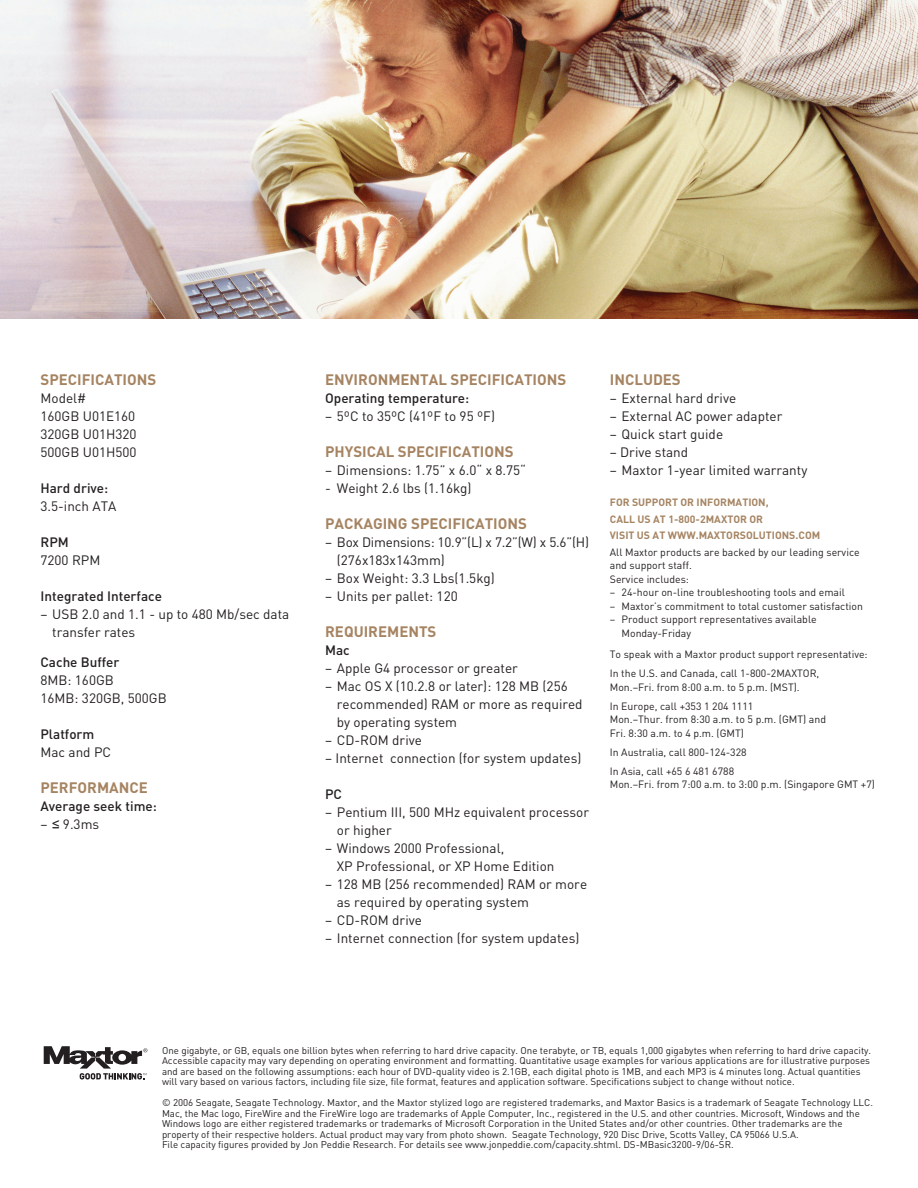
<style>
.page{position:relative;width:918px;height:1188px;background:#fff}
.page>*{position:absolute;margin:0;border:0;box-sizing:border-box;transform-origin:0 0}
.Header_-_All_Caps{font:700 15px "DIN";color:#a68462}
.Bullet_Body_Copy{font:13.5px/18px "DIN";color:#231f20}
.Body_Copy{font:13.5px/18px "DIN";color:#231f20}
.System_Requirements{font:500 13.5px "DIN";color:#231f20}
.Bullet_Body_Copy-2{font:500 13.5px "DIN";color:#231f20}
.Figure_Copy_First_li{font:10.5px/13.5px "DIN";color:#231f20}
.Figure_Header{font:10.5px/13.5px "DIN";color:#231f20}
.Figure_Header-2{font:700 10.5px "DIN";color:#a68462}
.Legal_text{font:9.75px/10.5px "DIN";color:#231f20}
.s1{font-family:"Arial"}
</style>
<div class="page">
<img style="left:0;top:0;width:918px;height:319px">
<svg style="left:44px;top:1046px;width:103px;height:34px"></svg>
<p class="Header_-_All_Caps" style="left:40px;top:370px;width:74px">SPECI FICATIONS</p>
<p class="Body_Copy" style="left:40px;top:389px;width:47px">Model#</p>
<p class="Body_Copy" style="left:40px;top:407px;width:98px">160GB U01E160<br>320GB U01H320</p>
<p class="Body_Copy" style="left:40px;top:443px;width:98px">500GB U01H500</p>
<p class="System_Requirements" style="left:40px;top:479px;width:69px">Hard drive:</p>
<p class="Body_Copy" style="left:40px;top:497px;width:77px">3.5-inch ATA</p>
<p class="System_Requirements" style="left:40px;top:533px;width:30px">RPM</p>
<p class="Body_Copy" style="left:40px;top:551px;width:61px">7200 RPM</p>
<p class="System_Requirements" style="left:40px;top:587px;width:123px">Integrated Interface</p>
<p class="Bullet_Body_Copy" style="left:52px;top:605px;width:239px;text-indent:-12px">– USB 2.0 and 1.1 - up to 480 Mb/sec data transfer rates</p>
<p class="System_Requirements" style="left:40px;top:653px;width:81px">Cache Buffer</p>
<p class="Body_Copy" style="left:40px;top:671px;width:75px">8MB: 160GB</p>
<p class="Body_Copy" style="left:40px;top:689px;width:128px">16MB: 320GB, 500GB</p>
<p class="System_Requirements" style="left:40px;top:725px;width:55px">Platform</p>
<p class="Body_Copy" style="left:40px;top:743px;width:72px">Mac and PC</p>
<p class="Header_-_All_Caps" style="left:40px;top:778px;width:49px">PERFORMAN</p>
<p class="Header_-_All_Caps" style="left:130px;top:778px;width:18px">CE</p>
<p class="System_Requirements" style="left:40px;top:797px;width:118px">Average seek time:</p>
<p class="Bullet_Body_Copy" style="left:40px;top:815px;width:60px">– <span class="s1">≤</span> 9.3ms</p>
<p class="Header_-_All_Caps" style="left:325px;top:369px;width:39px">ENVIRONMENTAL</p>
<p class="Header_-_All_Caps" style="left:450px;top:369px;width:74px">SPECI FICATIONS</p>
<p class="System_Requirements" style="left:325px;top:389px;width:146px">Operating temperature:</p>
<p class="Bullet_Body_Copy" style="left:325px;top:406px;width:171px">– 5ºC to 35ºC (41ºF to 95 ºF)</p>
<p class="Header_-_All_Caps" style="left:325px;top:441px;width:147px">PHYSICAL SPECI FICATIONS</p>
<p class="Bullet_Body_Copy" style="left:325px;top:460px;width:202px">– Dimensions: 1.75” x 6.0“ x 8.75“</p>
<p class="Bullet_Body_Copy" style="left:325px;top:478px;width:148px">- Weight 2.6 lbs (1.16kg)</p>
<p class="Header_-_All_Caps" style="left:325px;top:513px;width:160px">PACKAGING SPECI FICATIONS</p>
<p class="Bullet_Body_Copy" style="left:325px;top:532px;width:265px">– Box Dimensions: 10.9”(L) x 7.2”(W) x 5.6”(H)</p>
<p class="Bullet_Body_Copy" style="left:337px;top:550px;width:110px">(276x183x143mm)</p>
<p class="Bullet_Body_Copy" style="left:325px;top:568px;width:171px">– Box Weight: 3.3 Lbs(1.5kg)</p>
<p class="Bullet_Body_Copy" style="left:325px;top:586px;width:134px">– Units per pallet: 120</p>
<p class="Header_-_All_Caps" style="left:325px;top:621px;width:39px">REQUIREMENTS</p>
<p class="System_Requirements" style="left:325px;top:641px;width:26px">Mac</p>
<p class="Bullet_Body_Copy" style="left:325px;top:658px;width:194px">– Apple G4 processor or greater</p>
<p class="Bullet_Body_Copy" style="left:337px;top:676px;width:247px;text-indent:-12px">– Mac OS X (10.2.8 or later): 128 MB (256 recommended) RAM or more as required by operating system</p>
<p class="Bullet_Body_Copy" style="left:325px;top:730px;width:98px">– CD-ROM drive</p>
<p class="Bullet_Body_Copy" style="left:325px;top:748px;width:258px">– Internet connection (for system updates)</p>
<p class="Bullet_Body_Copy-2" style="left:325px;top:785px;width:18px">PC</p>
<p class="Bullet_Body_Copy" style="left:337px;top:802px;width:254px;text-indent:-12px">– Pentium III, 500 MHz equivalent processor or higher</p>
<p class="Bullet_Body_Copy" style="left:337px;top:838px;width:219px;text-indent:-12px">– Windows 2000 Professional,<br>XP Professional, or XP Home Edition</p>
<p class="Bullet_Body_Copy" style="left:337px;top:874px;width:252px;text-indent:-12px">– 128 MB (256 recommended) RAM or more as required by operating system</p>
<p class="Bullet_Body_Copy" style="left:325px;top:910px;width:98px">– CD-ROM drive</p>
<p class="Bullet_Body_Copy" style="left:325px;top:928px;width:256px">– Internet connection (for system updates)</p>
<p class="Header_-_All_Caps" style="left:610px;top:369px;width:63px">INCLUDES</p>
<p class="Bullet_Body_Copy" style="left:610px;top:388px;width:128px">– External hard drive</p>
<p class="Bullet_Body_Copy" style="left:610px;top:406px;width:174px">– External AC power adapter</p>
<p class="Bullet_Body_Copy" style="left:610px;top:424px;width:115px">– Quick start guide</p>
<p class="Bullet_Body_Copy" style="left:610px;top:442px;width:80px">– Drive stand</p>
<p class="Bullet_Body_Copy" style="left:610px;top:460px;width:199px">– Maxtor 1-year limited warranty</p>
<p class="Figure_Header-2" style="left:610px;top:495px;width:160px">FOR SUPPORT OR INFORMATION,</p>
<p class="Figure_Header-2" style="left:610px;top:512px;width:125px">CALL US AT 1-800-2MAXTOR</p>
<p class="Figure_Header-2" style="left:749px;top:512px;width:8px">OR</p>
<p class="Figure_Header-2" style="left:610px;top:528px;width:12px">VISIT</p>
<p class="Figure_Header-2" style="left:637px;top:528px;width:91px">US AT WWW.MAXTOR</p>
<p class="Figure_Header-2" style="left:740px;top:528px;width:74px">SOLUTIONS.COM</p>
<p class="Figure_Header" style="left:610px;top:545px;width:251px">All Maxtor products are backed by our leading service and support staff.<br>Service includes:</p>
<p class="Figure_Header" style="left:610px;top:585px;width:237px">– 24-hour on-line troubleshooting tools and email</p>
<p class="Figure_Header" style="left:610px;top:599px;width:255px">– Maxtor’s commitment to total customer satisfaction</p>
<p class="Figure_Header" style="left:622px;top:612px;width:197px;text-indent:-12px">– Product support representatives available<br>Monday-Friday</p>
<p class="Figure_Copy_First_li" style="left:610px;top:648px;width:259px">To speak with a Maxtor product support representative:</p>
<p class="Figure_Copy_First_li" style="left:610px;top:667px;width:211px">In the U.S. and Canada, call 1-800-2MAXTOR,<br>Mon.–Fri. from 8:00 a.m. to 5 p.m. (MST).</p>
<p class="Figure_Copy_First_li" style="left:610px;top:699px;width:218px">In Europe, call +353 1 204 1111<br>Mon.–Thur. from 8:30 a.m. to 5 p.m. (GMT) and<br>Fri. 8:30 a.m. to 4 p.m. (GMT)</p>
<p class="Figure_Copy_First_li" style="left:610px;top:745px;width:138px">In Australia, call 800-124-328</p>
<p class="Figure_Copy_First_li" style="left:610px;top:764px;width:267px">In Asia, call +65 6 481 6788<br>Mon.–Fri. from 7:00 a.m. to 3:00 p.m. (Singapore GMT +7)</p>
<p class="Legal_text" style="left:162px;top:1045px;width:711px">One gigabyte, or GB, equals one billion bytes when referring to hard drive capacity. One terabyte, or TB, equals 1,000 gigabytes when referring to hard drive capacity.<br>Accessible capacity may vary depending on operating environment and formatting. Quantitative usage examples for various applications are for illustrative purposes and are based on the following assumptions: each hour of DVD-quality video is 2.1GB, each digital photo is 1MB, and each MP3 is 4 minutes long. Actual quantities will vary based on various factors, including file size, file format, features and application software. Specifications subject to change without notice.</p>
<p class="Legal_text" style="left:162px;top:1097px;width:713px">© 2006 Seagate, Seagate Technology. Maxtor, and the Maxtor stylized logo are registered trademarks, and Maxtor Basics is a trademark of Seagate Technology LLC.<br>Mac, the Mac logo, FireWire and the FireWire logo are trademarks of Apple Computer, Inc., registered in the U.S. and other countries. Microsoft, Windows and the Windows logo are either registered trademarks or trademarks of Microsoft Corporation in the United States and/or other countries. Other trademarks are the property of their respective holders. Actual product may vary from photo shown. Seagate Technology, 920 Disc Drive, Scotts Valley, CA 95066 U.S.A.</p>
<p class="Legal_text" style="left:162px;top:1139px;width:573px">File capacity figures provided by Jon Peddie Research. For details see www.jonpeddie.com/capacity.shtml. DS-MBasic3200-9/06-SR.</p>
</div>
